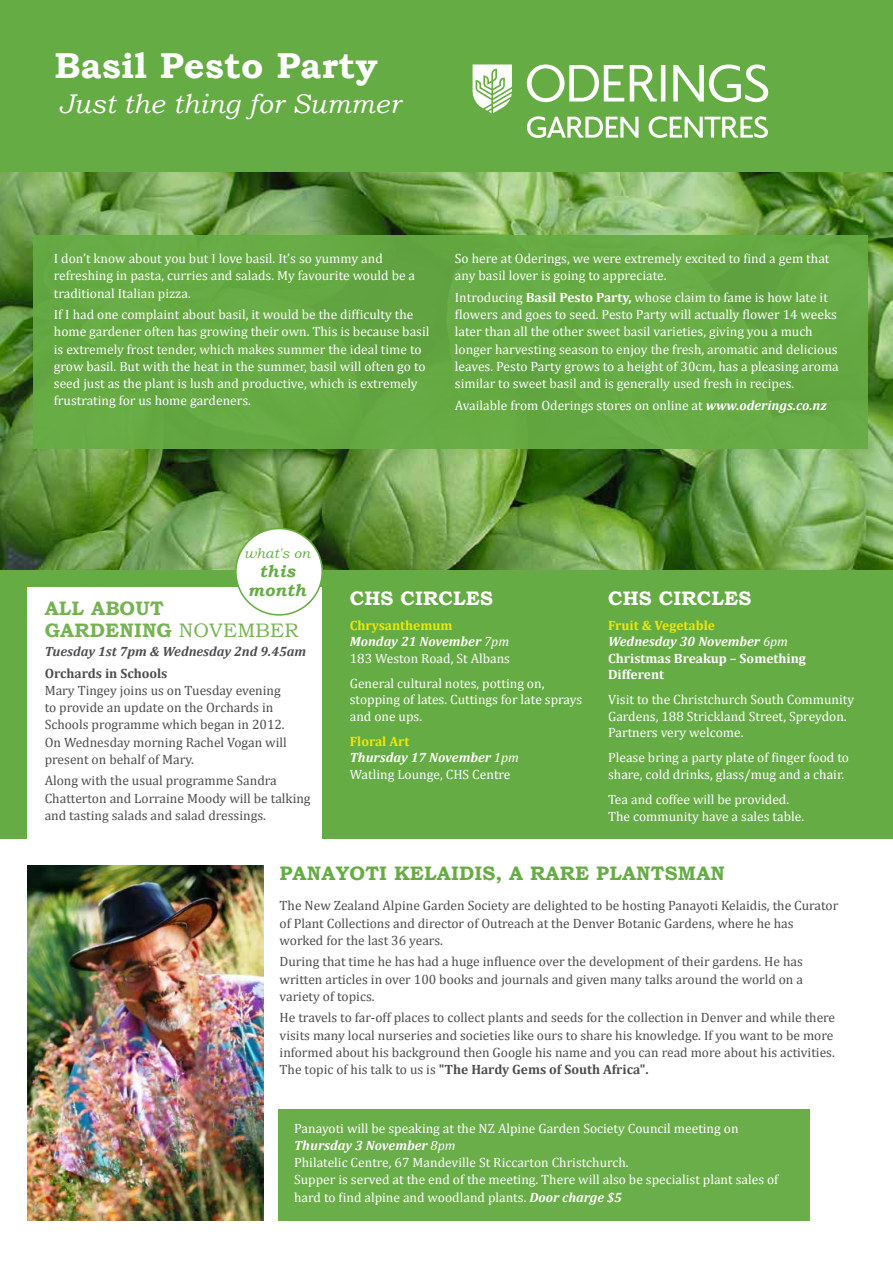
<style>
.page{position:relative;width:893px;height:1263px;background:#fff}
.page>*{position:absolute;margin:0;border:0;box-sizing:border-box;transform-origin:0 0}
.t1{font:700 36px "Bookman Old Style";letter-spacing:.01em;color:#fff}
.t2{font:italic 27px "Bookman Old Style";letter-spacing:.01em;color:#fff}
.t3{font:700 19.5px "Bookman Old Style";letter-spacing:.01em;color:#66ac44}
.t4{font:700 19.5px/22.5px "Bookman Old Style";letter-spacing:.01em;color:#76b251}
.t5{font:700 19.5px "Bookman Old Style";letter-spacing:.01em;color:#fff}
.t6{font:italic 700 17.1px/18.6px "Bookman Old Style";letter-spacing:.01em;color:#66ac44;text-align:center}
.t7{font:italic 13.95px "Bookman Old Style";letter-spacing:.01em;color:#66ac44}
.t8{font:13.5px/17.2px "Cambria";color:#fff}
.t9{font:13.5px/17.2px "Cambria";color:#4d4d4f}
.t10{font:700 13.5px/16.5px "Cambria";color:#fff}
.t11{font:italic 700 13.5px "Cambria";color:#4d4d4f}
.t12{font:700 13.5px "Cambria";color:#4d4d4f}
.s1{font-weight:700}
.s2{font-weight:700;font-style:italic}
.s3{font-weight:400}
.s4{font-weight:700;color:#eee809}
.s5{font-style:italic}
.s6{color:#eee809}
.s7{font-weight:400;font-style:italic}
</style>
<div class="page">
<div style="left:0;top:570px;width:893px;height:269px;background:#66ac44"></div>
<div style="left:0;top:0;width:893px;height:172px;background:#66ac44"></div>
<div style="left:279px;top:1108px;width:531px;height:112px;background:#66ac44"></div>
<img style="left:0;top:172px;width:893px;height:398px">
<div style="left:28px;top:587px;width:294px;height:263px;background:#fff"></div>
<div style="left:33px;top:235px;width:834px;height:214px;background:#66ac44"></div>
<div style="left:236px;top:528px;width:86px;height:87px;background:#fff;border-radius:50%"></div>
<div style="left:235px;top:528px;width:88px;height:88px;border:2px solid #66ac44;border-radius:50%"></div>
<svg style="left:527px;top:64px;width:241px;height:38px"></svg>
<svg style="left:473px;top:64px;width:39px;height:49px"></svg>
<svg style="left:527px;top:116px;width:111px;height:22px"></svg>
<svg style="left:649px;top:116px;width:119px;height:22px"></svg>
<img style="left:27px;top:866px;width:237px;height:354px">
<h1 class="t1" style="left:55px;top:45px;width:325px">Basil Pesto Party</h1>
<h2 class="t2" style="left:59px;top:88px;width:343px">Just the thing for Summer</h2>
<p class="t8" style="left:54px;top:250px;width:363px">I don’t know about you but I love basil. It’s so yummy and refreshing in pasta, curries and salads. My favourite would be a traditional Italian pizza.</p>
<p class="t8" style="left:54px;top:306px;width:377px">If I had one complaint about basil, it would be the difficulty the home gardener often has growing their own. This is because basil is extremely frost tender, which makes summer the ideal time to grow basil. But with the heat in the summer, basil will often go to seed just as the plant is lush and productive, which is extremely frustrating for us home gardeners.</p>
<p class="t8" style="left:455px;top:250px;width:376px">So here at Oderings, we were extremely excited to find a gem that any basil lover is going to appreciate.</p>
<p class="t8" style="left:455px;top:288px;width:385px">Introducing <span class="s1">Basil Pesto Party,</span> whose claim to fame is how late it flowers and goes to seed. Pesto Party will actually flower 14 weeks later than all the other sweet basil varieties, giving you a much longer harvesting season to enjoy the fresh, aromatic and delicious leaves. Pesto Party grows to a height of 30cm, has a pleasing aroma similar to sweet basil and is generally used fresh in recipes.</p>
<p class="t8" style="left:455px;top:396px;width:373px">Available from Oderings stores on online at <span class="s2">www.oderings.co.nz</span></p>
<p class="t7" style="left:244px;top:545px;width:68px">what's on</p>
<p class="t6" style="left:248px;top:561px;width:60px">this month</p>
<h3 class="t4" style="left:45px;top:597px;width:255px">ALL ABOUT<br>GARDENING <span class="s3">NOVEMBER</span></h3>
<p class="t11" style="left:45px;top:643px;width:263px">Tuesday 1st 7pm &amp; Wednesday 2nd 9.45am</p>
<p class="t12" style="left:45px;top:665px;width:124px">Orchards in Schools</p>
<p class="t9" style="left:45px;top:682px;width:244px">Mary Tingey joins us on Tuesday evening to provide an update on the Orchards in Schools programme which began in 2012.<br>On Wednesday morning Rachel Vogan will present on behalf of Mary.</p>
<p class="t9" style="left:45px;top:772px;width:267px">Along with the usual programme Sandra<br>Chatterton and Lorraine Moody will be talking and tasting salads and salad dressings.</p>
<h3 class="t5" style="left:350px;top:586px;width:145px">CHS CIRCLES</h3>
<p class="t8" style="left:350px;top:617px;width:162px;line-height:16.5px"><span class="s4">Chrysanthemum<br></span><span class="s2">Monday 21 November</span> <span class="s5">7pm<br></span>183 Weston Road, St Albans</p>
<p class="t8" style="left:350px;top:675px;width:234px;line-height:16.5px">General cultural notes, potting on, stopping of lates. Cuttings for late sprays and one ups.</p>
<p class="t8" style="left:350px;top:733px;width:171px;line-height:16.5px"><span class="s4">Floral Art<br></span><span class="s2">Thursday 17 November</span> <span class="s5">1pm<br></span>Watling Lounge, CHS Centre</p>
<h3 class="t5" style="left:608px;top:586px;width:145px">CHS CIRCLES</h3>
<p class="t10" style="left:608px;top:616px;width:199px"><span class="s6">Fruit &amp; Vegetable<br></span><span class="s5">Wednesday 30 November</span> <span class="s7">6pm<br></span>Christmas Breakup – Something<br>Different</p>
<p class="t8" style="left:608px;top:691px;width:248px;line-height:16.5px">Visit to the Christchurch South Community<br>Gardens, 188 Strickland Street, Spreydon.<br>Partners very welcome.</p>
<p class="t8" style="left:608px;top:749px;width:242px;line-height:16.5px">Please bring a party plate of finger food to share, cold drinks, glass/mug and a chair.</p>
<p class="t8" style="left:608px;top:790px;width:198px">Tea and coffee will be provided.<br>The community have a sales table.</p>
<h3 class="t3" style="left:280px;top:862px;width:447px">PANAYOTI KELAIDIS, A RARE PLANTSMAN</h3>
<p class="t9" style="left:280px;top:897px;width:560px">The New Zealand Alpine Garden Society are delighted to be hosting Panayoti Kelaidis, the Curator of Plant Collections and director of Outreach at the Denver Botanic Gardens, where he has worked for the last 36 years.</p>
<p class="t9" style="left:280px;top:953px;width:525px;text-align:justify">During that time he has had a huge influence over the development of their gardens. He has written articles in over 100 books and journals and given many talks around the world on a variety of topics.</p>
<p class="t9" style="left:280px;top:1009px;width:557px">He travels to far-off places to collect plants and seeds for the collection in Denver and while there visits many local nurseries and societies like ours to share his knowledge. If you want to be more informed about his background then Google his name and you can read more about his activities.<br>The topic of his talk to us is <span class="s1">"The Hardy Gems of South Africa".</span></p>
<p class="t8" style="left:294px;top:1119px;width:486px">Panayoti will be speaking at the NZ Alpine Garden Society Council meeting on <span class="s2">Thursday 3 November</span> <span class="s5">8pm<br></span>Philatelic Centre, 67 Mandeville St Riccarton Christchurch.<br>Supper is served at the end of the meeting. There will also be specialist plant sales of hard to find alpine and woodland plants. <span class="s2">Door charge $5</span></p>
</div>
